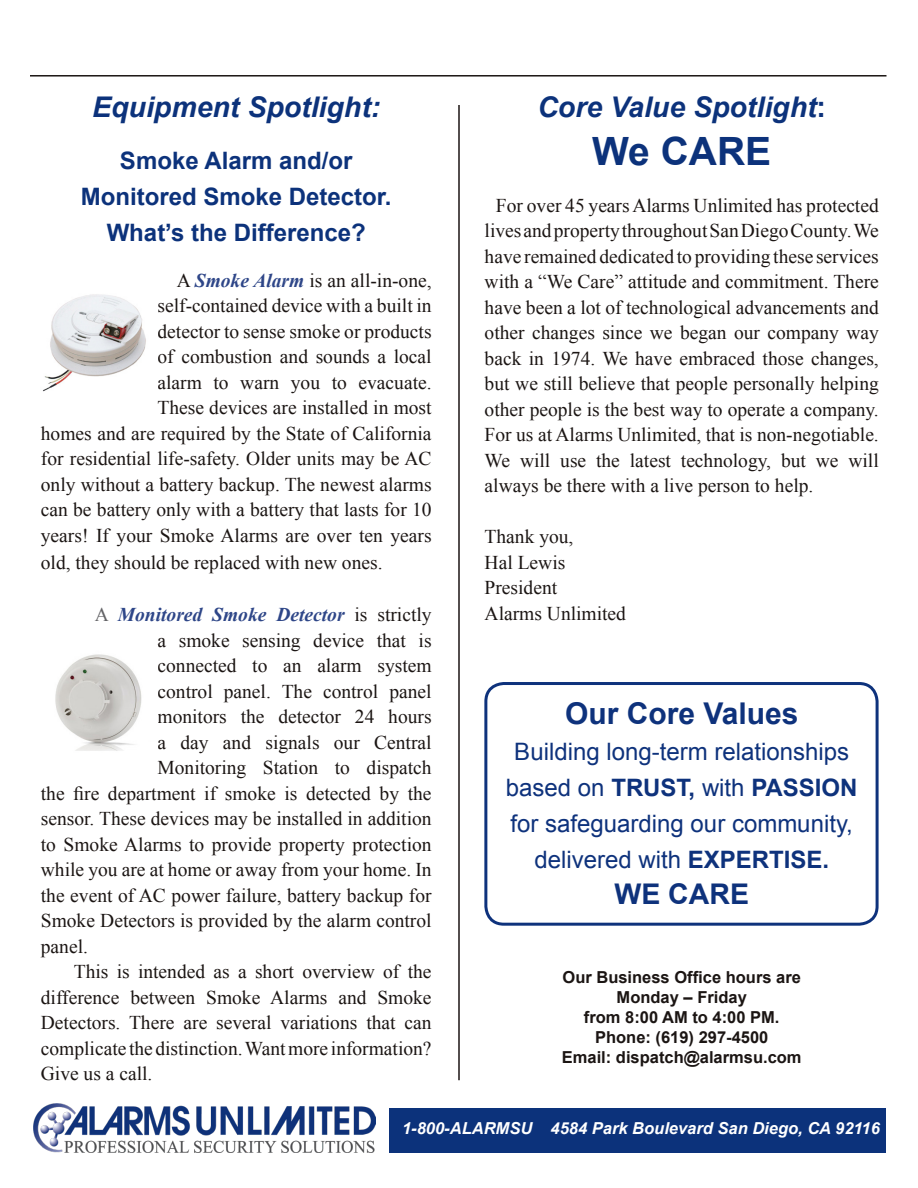
<style>
.page{position:relative;width:918px;height:1188px;background:#fff}
.page>*{position:absolute;margin:0;border:0;box-sizing:border-box;transform-origin:0 0}
.t1{font:700 39px "Arial";color:#0c327b}
.t2{font:700 30px "Arial";color:#0e327c}
.t3{font:italic 700 28.5px "Arial";color:#0c327b}
.t4{font:700 28.5px "Arial";color:#0e327c}
.t5{font:24px/36px "Arial";color:#0e327c;text-align:center}
.t6{font:700 24px "Arial";color:#0c327b}
.t7{font:19.5px/25.5px "Times New Roman";color:#1b1513;text-align:justify}
.t8{font:italic 700 19.5px "Times New Roman";color:#2e4688}
.t9{font:700 16.5px "Arial";color:#1b1513}
.t10{font:italic 700 16.5px "Arial";color:#fff}
.s1{font-weight:700;font-style:italic;color:#2e4688}
.s2{font-weight:400;font-style:normal;color:#636366}
.s3{font-weight:400;font-style:normal;color:#1b1513}
.s4{font-style:normal}
.s5{font-weight:700}
</style>
<div class="page">
<img style="left:43px;top:294px;width:103px;height:97px">
<img style="left:55px;top:654px;width:87px;height:97px">
<hr style="left:458px;top:105px;width:2px;height:975px;background:#1b1513">
<hr style="left:30px;top:75px;width:856px;height:2px;background:#1b1513">
<div style="left:484px;top:682px;width:395px;height:244px;border:3px solid #0e327c;border-radius:18px"></div>
<div style="left:389px;top:1108px;width:497px;height:44px;background:#0c327b"></div>
<img style="left:33px;top:1104px;width:342px;height:48px">
<p class="t3" style="left:92px;top:88px;width:290px">Equipment Spotlight:</p>
<p class="t6" style="left:120px;top:145px;width:234px">Smoke Alarm and/or</p>
<p class="t6" style="left:81px;top:181px;width:312px">Monitored Smoke Detector.</p>
<p class="t6" style="left:107px;top:217px;width:261px">What’s the Difference?</p>
<p class="t7" style="left:177px;top:267px;width:256px">A <span class="s1">Smoke Alarm</span> is an all-in-one,</p>
<p class="t7" style="left:158px;top:292px;width:276px">self-contained device with a built in</p>
<p class="t7" style="left:158px;top:318px;width:276px">detector to sense smoke or products</p>
<p class="t7" style="left:158px;top:343px;width:276px">of combustion and sounds a local</p>
<p class="t7" style="left:158px;top:369px;width:276px">alarm to warn you to evacuate.</p>
<p class="t7" style="left:158px;top:394px;width:276px">These devices are installed in most</p>
<p class="t7" style="left:41px;top:420px;width:392px">homes and are required by the State of California</p>
<p class="t7" style="left:41px;top:445px;width:392px">for residential life-safety. Older units may be AC</p>
<p class="t7" style="left:41px;top:471px;width:392px">only without a battery backup. The newest alarms</p>
<p class="t7" style="left:41px;top:496px;width:392px">can be battery only with a battery that lasts for 10</p>
<p class="t7" style="left:41px;top:522px;width:392px">years! If your Smoke Alarms are over ten years</p>
<p class="t7" style="left:41px;top:549px;width:343px">old, they should be replaced with new ones.</p>
<p class="t8" style="left:95px;top:601px;width:338px"><span class="s2">A</span> Monitored Smoke Detector <span class="s3">is strictly</span></p>
<p class="t7" style="left:158px;top:627px;width:276px">a smoke sensing device that is</p>
<p class="t7" style="left:158px;top:652px;width:276px">connected to an alarm system</p>
<p class="t7" style="left:158px;top:678px;width:276px">control panel. The control panel</p>
<p class="t7" style="left:158px;top:703px;width:276px">monitors the detector 24 hours</p>
<p class="t7" style="left:158px;top:729px;width:276px">a day and signals our Central</p>
<p class="t7" style="left:158px;top:754px;width:276px">Monitoring Station to dispatch</p>
<p class="t7" style="left:41px;top:780px;width:392px">the fire department if smoke is detected by the</p>
<p class="t7" style="left:41px;top:805px;width:392px">sensor. These devices may be installed in addition</p>
<p class="t7" style="left:41px;top:831px;width:392px">to Smoke Alarms to provide property protection</p>
<p class="t7" style="left:41px;top:856px;width:392px">while you are at home or away from your home. In</p>
<p class="t7" style="left:41px;top:882px;width:392px">the event of AC power failure, battery backup for</p>
<p class="t7" style="left:41px;top:907px;width:392px">Smoke Detectors is provided by the alarm control</p>
<p class="t7" style="left:41px;top:933px;width:49px">panel.</p>
<p class="t7" style="left:41px;top:958px;width:392px;text-indent:33px">This is intended as a short overview of the difference between Smoke Alarms and Smoke Detectors. There are several variations that can complicate the distinction. Want more information?<br>Give us a call.</p>
<p class="t3" style="left:537px;top:88px;width:290px">Core Value Spotlight<span class="s4">:</span></p>
<p class="t1" style="left:592px;top:126px;width:181px">We CARE</p>
<p class="t7" style="left:485px;top:192px;width:396px;text-indent:11px">For over 45 years Alarms Unlimited has protected lives and property throughout San Diego County. We have remained dedicated to providing these services with a “We Care” attitude and commitment. There have been a lot of technological advancements and other changes since we began our company way back in 1974. We have embraced those changes, but we still believe that people personally helping other people is the best way to operate a company.<br>For us at Alarms Unlimited, that is non-negotiable.<br>We will use the latest technology, but we will always be there with a live person to help.</p>
<p class="t7" style="left:485px;top:524px;width:90px">Thank you,</p>
<p class="t7" style="left:485px;top:549px;width:82px">Hal Lewis</p>
<p class="t7" style="left:485px;top:575px;width:74px">President</p>
<p class="t7" style="left:485px;top:600px;width:143px">Alarms Unlimited</p>
<p class="t2" style="left:565px;top:694px;width:235px">Our Core Values</p>
<p class="t5" style="left:506px;top:734px;width:353px">Building long-term relationships based on <span class="s5">TRUST,</span> with <span class="s5">PASSION </span>for safeguarding our community, delivered with <span class="s5">EXPERTISE.</span></p>
<p class="t4" style="left:614px;top:876px;width:136px">WE CARE</p>
<p class="t9" style="left:563px;top:967px;width:240px">Our Business Office hours are</p>
<p class="t9" style="left:617px;top:987px;width:132px">Monday – Friday</p>
<p class="t9" style="left:584px;top:1006px;width:197px">from 8:00 AM to 4:00 PM.</p>
<p class="t9" style="left:595px;top:1026px;width:175px">Phone: (619) 297-4500</p>
<p class="t9" style="left:562px;top:1046px;width:241px">Email: dispatch@alarmsu.com</p>
<p class="t10" style="left:402px;top:1118px;width:479px">1-800-ALARMSU 4584 Park Boulevard San Diego, CA 92116</p>
</div>
